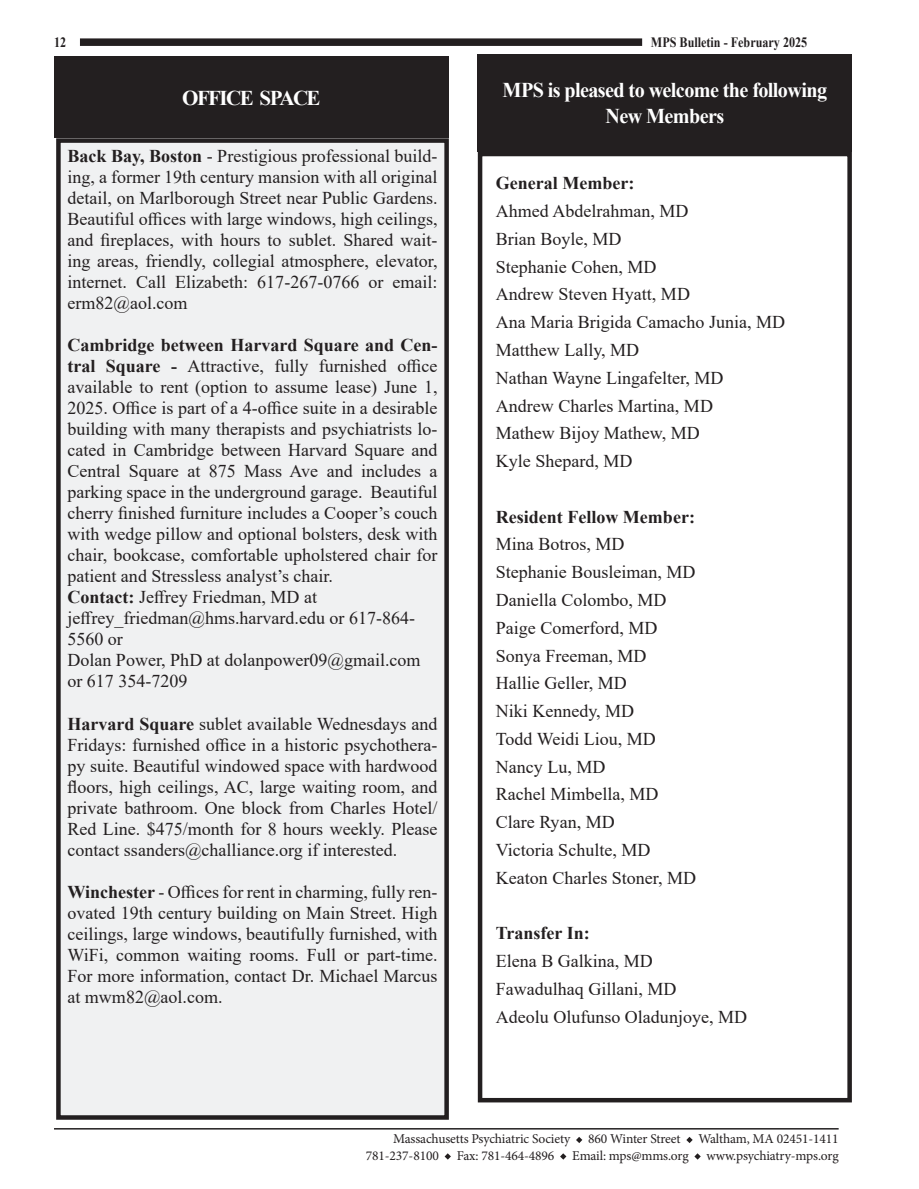
<style>
.page{position:relative;width:919px;height:1189px;background:#fff}
.page>*{position:absolute;margin:0;border:0;box-sizing:border-box;transform-origin:0 0}
.t1{font:700 21px "Times New Roman";letter-spacing:-.03em;color:#fff;scale:.96 1}
.t2{font:700 21px "Times New Roman";letter-spacing:-.075em;color:#fff}
.t3{font:18px/21px "Times New Roman";color:#231f20;text-align:justify}
.t4{font:700 18px "Times New Roman";color:#231f20}
.t5{font:700 14.25px "Times New Roman";color:#231f20;scale:.85 1}
.t6{font:13.5px "Minion Pro";letter-spacing:-.01em;color:#231f20}
.s1{font-weight:700}
</style>
<div class="page">
<hr style="left:54px;top:1127px;width:784px;height:2px;background:#231f20">
<div style="left:80px;top:38px;width:561px;height:8px;background:#231f20"></div>
<svg style="left:576px;top:1137px;width:6px;height:5px"></svg>
<svg style="left:686px;top:1137px;width:6px;height:5px"></svg>
<svg style="left:444px;top:1153px;width:6px;height:6px"></svg>
<svg style="left:560px;top:1153px;width:6px;height:6px"></svg>
<svg style="left:694px;top:1153px;width:6px;height:6px"></svg>
<div style="left:477px;top:54px;width:374px;height:98px;background:#231f20"></div>
<div style="left:477px;top:152px;width:374px;height:950px;border:4px solid #231f20"></div>
<div style="left:54px;top:56px;width:394px;height:82px;background:#231f20"></div>
<div style="left:58px;top:140px;width:388px;height:977px;background:#f0f1f2"></div>
<div style="left:56px;top:138px;width:392px;height:981px;border:4px solid #231f20"></div>
<p class="t5" style="left:54px;top:32px;width:16px">12</p>
<p class="t5" style="left:650px;top:32px;width:185px">MPS Bulletin - February 2025</p>
<p class="t2" style="left:182px;top:83px;width:140px">OFFICE SPACE</p>
<p class="t3" style="left:67px;top:145px;width:371px"><span class="s1">Back Bay, Boston</span> - Prestigious professional build&shy;ing, a former 19th century mansion with all original detail, on Marlborough Street near Public Gardens.<br>Beautiful offices with large windows, high ceilings, and fireplaces, with hours to sublet. Shared wait&shy;ing areas, friendly, collegial atmosphere, elevator, internet. Call Elizabeth: 617-267-0766 or email: erm82@aol.com</p>
<p class="t3" style="left:67px;top:334px;width:371px"><span class="s1">Cambridge between Harvard Square and Cen&shy;tral Square -</span> Attractive, fully furnished office available to rent (option to assume lease) June 1, 2025. Office is part of a 4-office suite in a desirable building with many therapists and psychiatrists lo&shy;cated in Cambridge between Harvard Square and Central Square at 875 Mass Ave and includes a parking space in the underground garage. Beautiful cherry finished furniture includes a Cooper’s couch with wedge pillow and optional bolsters, desk with chair, bookcase, comfortable upholstered chair for patient and Stressless analyst’s chair.</p>
<p class="t3" style="left:67px;top:586px;width:349px;text-align:left"><span class="s1">Contact:</span> Jeffrey Friedman, MD at jeffrey_friedman@hms.harvard.edu or 617-864-<br>5560 or</p>
<p class="t3" style="left:67px;top:649px;width:354px">Dolan Power, PhD at dolanpower09@gmail.com or 617 354-7209</p>
<p class="t3" style="left:67px;top:712px;width:371px"><span class="s1">Harvard Square</span> sublet available Wednesdays and Fridays: furnished office in a historic psychothera&shy;py suite. Beautiful windowed space with hardwood floors, high ceilings, AC, large waiting room, and private bathroom. One block from Charles Hotel/ Red Line. $475/month for 8 hours weekly. Please contact ssanders@challiance.org if interested.</p>
<p class="t3" style="left:67px;top:880px;width:371px"><span class="s1">Winchester</span> - Offices for rent in charming, fully ren&shy;ovated 19th century building on Main Street. High ceilings, large windows, beautifully furnished, with WiFi, common waiting rooms. Full or part-time.<br>For more information, contact Dr. Michael Marcus at mwm82@aol.com.</p>
<p class="t1" style="left:502px;top:75px;width:339px">MPS is pleased to welcome the following</p>
<p class="t1" style="left:605px;top:100px;width:125px">New Members</p>
<p class="t4" style="left:495px;top:170px;width:140px">General Member:</p>
<p class="t3" style="left:495px;top:200px;width:194px">Ahmed Abdelrahman, MD</p>
<p class="t3" style="left:495px;top:228px;width:127px">Brian Boyle, MD</p>
<p class="t3" style="left:495px;top:255px;width:162px">Stephanie Cohen, MD</p>
<p class="t3" style="left:495px;top:283px;width:195px">Andrew Steven Hyatt, MD</p>
<p class="t3" style="left:495px;top:311px;width:290px">Ana Maria Brigida Camacho Junia, MD</p>
<p class="t3" style="left:495px;top:339px;width:145px">Matthew Lally, MD</p>
<p class="t3" style="left:495px;top:366px;width:229px">Nathan Wayne Lingafelter, MD</p>
<p class="t3" style="left:495px;top:394px;width:218px">Andrew Charles Martina, MD</p>
<p class="t3" style="left:495px;top:422px;width:205px">Mathew Bijoy Mathew, MD</p>
<p class="t3" style="left:495px;top:450px;width:138px">Kyle Shepard, MD</p>
<p class="t4" style="left:495px;top:503px;width:200px">Resident Fellow Member:</p>
<p class="t3" style="left:495px;top:533px;width:130px">Mina Botros, MD</p>
<p class="t3" style="left:495px;top:561px;width:201px">Stephanie Bousleiman, MD</p>
<p class="t3" style="left:495px;top:588px;width:172px">Daniella Colombo, MD</p>
<p class="t3" style="left:495px;top:616px;width:163px">Paige Comerford, MD</p>
<p class="t3" style="left:495px;top:644px;width:152px">Sonya Freeman, MD</p>
<p class="t3" style="left:495px;top:672px;width:132px">Hallie Geller, MD</p>
<p class="t3" style="left:495px;top:699px;width:140px">Niki Kennedy, MD</p>
<p class="t3" style="left:495px;top:727px;width:161px">Todd Weidi Liou, MD</p>
<p class="t3" style="left:495px;top:755px;width:111px">Nancy Lu, MD</p>
<p class="t3" style="left:495px;top:783px;width:164px">Rachel Mimbella, MD</p>
<p class="t3" style="left:495px;top:810px;width:120px">Clare Ryan, MD</p>
<p class="t3" style="left:495px;top:838px;width:156px">Victoria Schulte, MD</p>
<p class="t3" style="left:495px;top:866px;width:202px">Keaton Charles Stoner, MD</p>
<p class="t4" style="left:495px;top:919px;width:95px">Transfer In:</p>
<p class="t3" style="left:495px;top:949px;width:158px">Elena B Galkina, MD</p>
<p class="t3" style="left:495px;top:977px;width:182px">Fawadulhaq Gillani, MD</p>
<p class="t3" style="left:495px;top:1005px;width:252px">Adeolu Olufunso Oladunjoye, MD</p>
<p class="t6" style="left:393px;top:1129px;width:178px">Massachusetts Psychiatric Society</p>
<p class="t6" style="left:587px;top:1129px;width:94px">860 Winter Street</p>
<p class="t6" style="left:698px;top:1129px;width:142px">Waltham, MA 02451-1411</p>
<p class="t6" style="left:365px;top:1145px;width:74px">781-237-8100</p>
<p class="t6" style="left:456px;top:1145px;width:99px">Fax: 781-464-4896</p>
<p class="t6" style="left:572px;top:1145px;width:118px">Email: mps@mms.org</p>
<p class="t6" style="left:706px;top:1145px;width:134px">www.psychiatry-mps.org</p>
</div>
